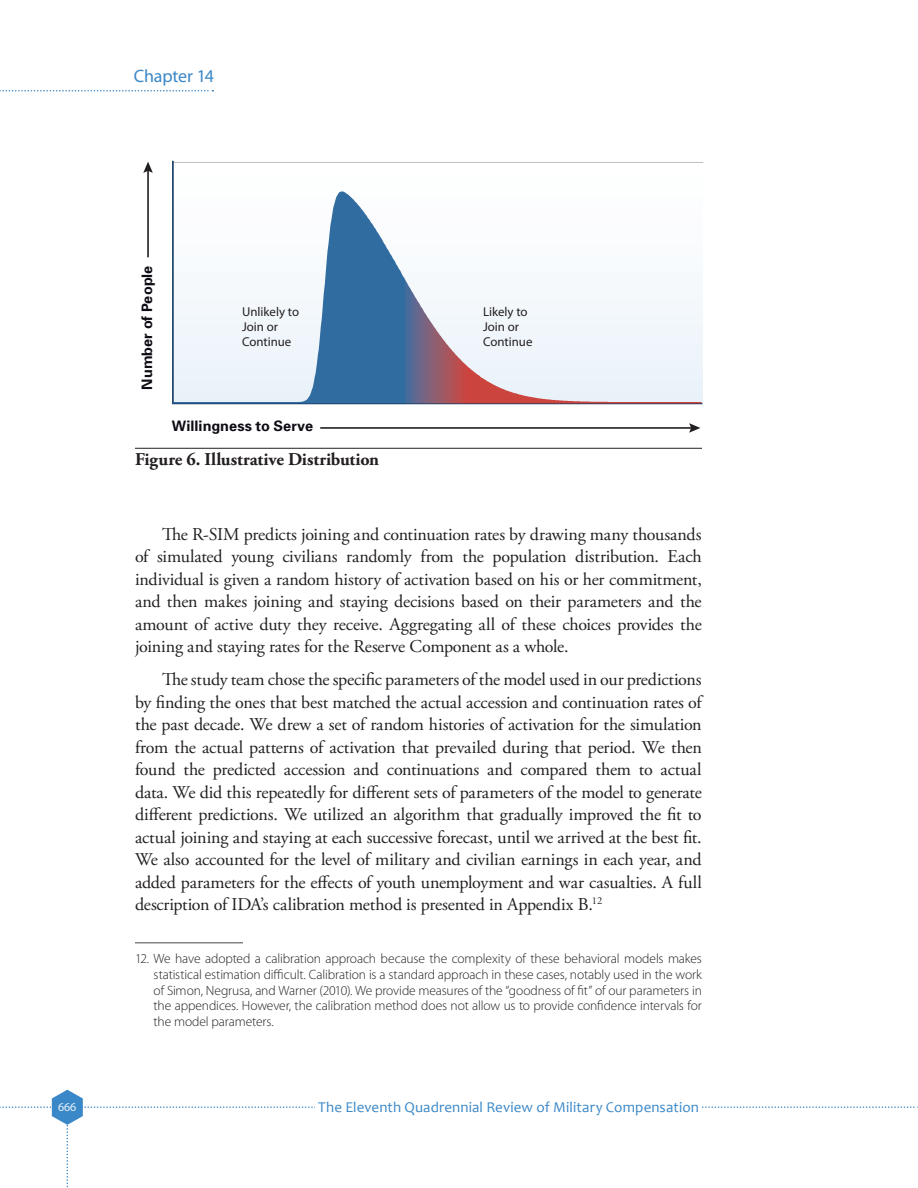
<style>
.page{position:relative;width:918px;height:1188px;background:#fff}
.page>*{position:absolute;margin:0;border:0;box-sizing:border-box;transform-origin:0 0}
.t1{font:18px/22.5px "Adobe Garamond Pro";letter-spacing:-.015em;color:#231f20;text-align:justify}
.t2{font:700 18px "Adobe Garamond Pro";letter-spacing:-.005em;color:#231f20}
.t3{font:18px "Myriad Pro";letter-spacing:-.01em;color:#3b88c8}
.t4{font:15px "Candara";letter-spacing:.01em;color:#3b88c8}
.t5{font:700 14.4px "Univers";letter-spacing:.005em;color:#100c15}
.t6{font:300 13.5px/15.8px "Myriad Pro";letter-spacing:-.01em;color:#231f20;text-align:justify}
.t7{font:12.9px/15.5px "Myriad Pro";color:#231f20}
.t8{font:12px "Myriad Pro";color:#eaf3fa}
</style>
<div class="page">
<svg style="left:0;top:1090px;width:918px;height:98px"></svg>
<svg style="left:0;top:90px;width:213px;height:2px"></svg>
<hr style="left:135px;top:942px;width:108px;height:2px;background:#808285">
<hr style="left:135px;top:448px;width:567px;height:1px;background:#231f20">
<hr style="left:320px;top:427px;width:373px;height:2px;background:#231f20">
<svg style="left:689px;top:423px;width:11px;height:10px"></svg>
<hr style="left:147px;top:169px;width:2px;height:88px;background:#231f20">
<svg style="left:143px;top:162px;width:10px;height:11px"></svg>
<svg style="left:172px;top:160px;width:532px;height:245px"></svg>
<svg style="left:173px;top:191px;width:528px;height:212px"></svg>
<p class="t3" style="left:134px;top:65px;width:82px">Chapter 14</p>
<p class="t5" style="left:138px;top:390px;width:126px;rotate:-90deg">Number of People</p>
<p class="t7" style="left:242px;top:303px;width:59px">Unlikely to<br>Join or<br>Continue</p>
<p class="t7" style="left:483px;top:303px;width:51px">Likely to<br>Join or<br>Continue</p>
<p class="t5" style="left:172px;top:417px;width:143px">Willingness to Serve</p>
<p class="t2" style="left:135px;top:449px;width:246px">Figure 6. Illustrative Distribution</p>
<p class="t1" style="left:135px;top:523px;width:568px;text-indent:27px">The R-SIM predicts joining and continuation rates by drawing many thousands of simulated young civilians randomly from the population distribution. Each individual is given a random history of activation based on his or her commitment, and then makes joining and staying decisions based on their parameters and the amount of active duty they receive. Aggregating all of these choices provides the joining and staying rates for the Reserve Component as a whole.</p>
<p class="t1" style="left:135px;top:669px;width:568px;text-indent:27px">The study team chose the specific parameters of the model used in our predictions by finding the ones that best matched the actual accession and continuation rates of the past decade. We drew a set of random histories of activation for the simulation from the actual patterns of activation that prevailed during that period. We then found the predicted accession and continuations and compared them to actual data. We did this repeatedly for different sets of parameters of the model to generate different predictions. We utilized an algorithm that gradually improved the fit to actual joining and staying at each successive forecast, until we arrived at the best fit.<br>We also accounted for the level of military and civilian earnings in each year, and added parameters for the effects of youth unemployment and war casualties. A full description of IDA’s calibration method is presented in Appendix B.<sup>12</sup></p>
<p class="t6" style="left:154px;top:951px;width:550px;text-indent:-19px">12. We have adopted a calibration approach because the complexity of these behavioral models makes statistical estimation difficult. Calibration is a standard approach in these cases, notably used in the work of Simon, Negrusa, and Warner (2010). We provide measures of the “goodness of fit” of our parameters in the appendices. However, the calibration method does not allow us to provide confidence intervals for the model parameters.</p>
<p class="t8" style="left:58px;top:1100px;width:20px">666</p>
<p class="t4" style="left:318px;top:1097px;width:382px">The Eleventh Quadrennial Review of Military Compensation</p>
</div>
